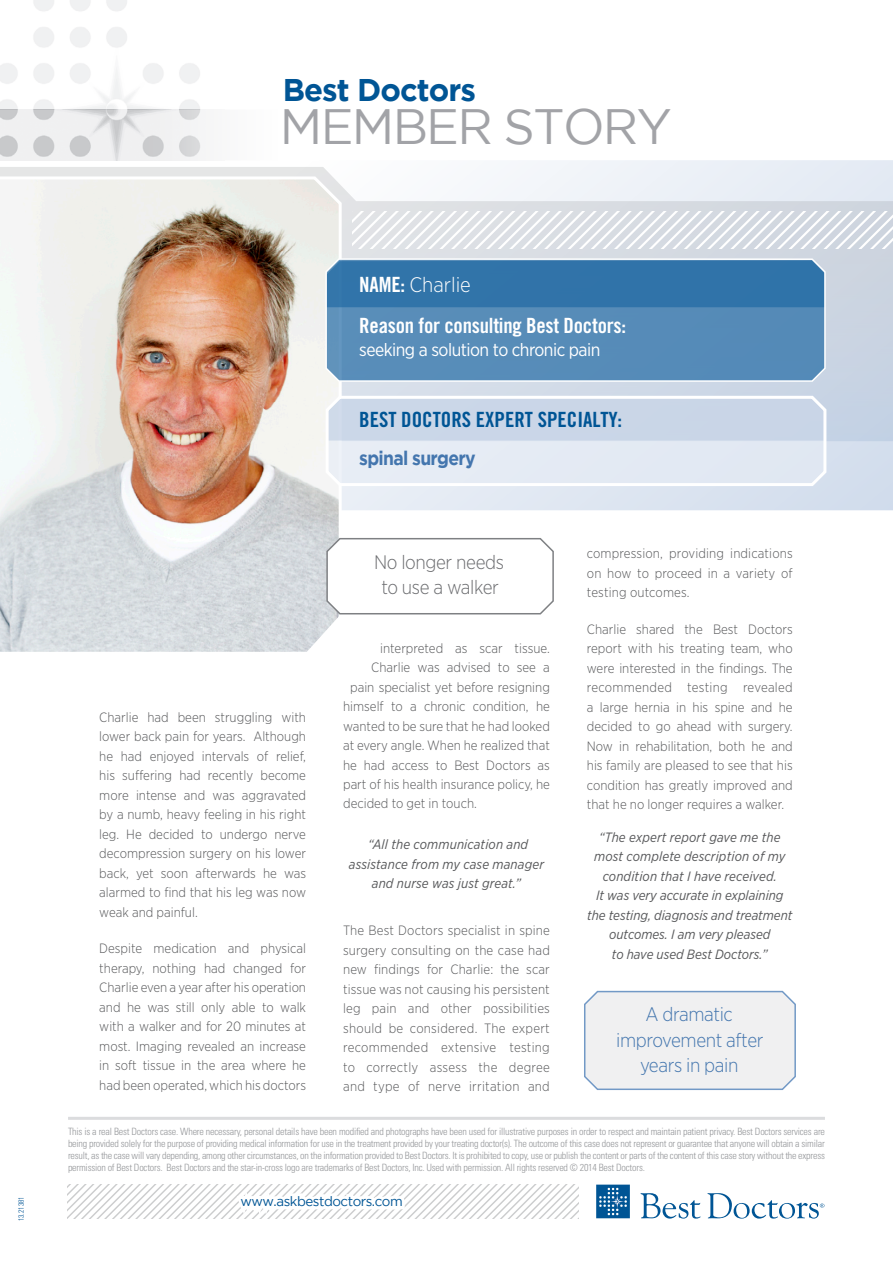
<style>
.page{position:relative;width:893px;height:1263px;background:#fff}
.page>*{position:absolute;margin:0;border:0;box-sizing:border-box;transform-origin:0 0}
.t1{font:49.5px "Gotham";letter-spacing:-.035em;color:#a2a3a7}
.t2{font:700 31.35px "Gotham";letter-spacing:-.03em;color:#005595}
.t3{font:21px "Trade Gothic LT Std Bd Cn 20";letter-spacing:-.01em;color:#fff}
.t4{font:21px "Trade Gothic LT Std Bd Cn 20";color:#005595}
.t5{font:300 21px "Gotham Narrow";color:#fff}
.t6{font:300 19.5px/25.5px "Gotham Narrow";letter-spacing:-.02em;color:#4476ae;text-align:center}
.t7{font:300 19.5px/25.5px "Gotham Narrow";letter-spacing:-.02em;color:#6c6d70;text-align:center}
.t8{font:700 19.5px "Gotham";letter-spacing:-.04em;color:#4476ae;scale:.9 1}
.t9{font:18px "Gotham Narrow";letter-spacing:-.03em;color:#fff}
.t10{font:300 13.5px/19.5px "Gotham Narrow";color:#57585a;text-align:justify}
.t11{font:italic 13.5px/19.5px "Gotham Narrow";color:#57585a;text-align:center}
.t12{font:13.5px "Gotham";letter-spacing:-.035em;color:#005595}
.t13{font:300 condensed 10.05px/12px "Univers LT Std";letter-spacing:-.02em;color:#96989b;text-align:justify}
.t14{font:300 condensed 7.5px "Univers LT Std";color:#005595}
.s1{font-family:"Trade Gothic LT Std Bd Cn 20";font-weight:400}
</style>
<div class="page">
<svg style="left:596px;top:1184px;width:228px;height:34px"></svg>
<svg style="left:68px;top:1184px;width:510px;height:35px"></svg>
<hr style="left:68px;top:1117px;width:757px;height:3px;background:#dbdcde">
<svg style="left:0;top:160px;width:893px;height:350px"></svg>
<svg style="left:0;top:167px;width:893px;height:274px"></svg>
<div style="left:0;top:109px;width:278px;height:51px;background:#fafafa"></div>
<img style="left:0;top:0;width:201px;height:160px">
<img style="left:0;top:174px;width:343px;height:478px">
<svg style="left:325px;top:257px;width:501px;height:126px;background:#5188b6"></svg>
<svg style="left:324px;top:393px;width:504px;height:95px;background:#dae2ee"></svg>
<svg style="left:353px;top:212px;width:540px;height:36px"></svg>
<svg style="left:326px;top:537px;width:228px;height:78px"></svg>
<svg style="left:584px;top:990px;width:212px;height:100px"></svg>
<h2 class="t2" style="left:283px;top:71px;width:195px">Best Doctors</h2>
<h1 class="t1" style="left:280px;top:99px;width:393px">member story</h1>
<p class="t14" style="left:17px;top:1221px;width:26px;rotate:-90deg">13.21381</p>
<h3 class="t5" style="left:359px;top:271px;width:113px"><span class="s1">NAME:</span> Charlie</h3>
<h3 class="t3" style="left:359px;top:313px;width:268px">Reason for consulting Best Doctors:</h3>
<h3 class="t9" style="left:359px;top:338px;width:243px">seeking a solution to chronic pain</h3>
<p class="t10" style="left:99px;top:707px;width:208px">Charlie had been struggling with lower back pain for years. Although he had enjoyed intervals of relief, his suffering had recently become more intense and was aggravated by a numb, heavy feeling in his right leg. He decided to undergo nerve decompression surgery on his lower back, yet soon afterwards he was alarmed to find that his leg was now weak and painful.</p>
<p class="t10" style="left:99px;top:938px;width:208px">Despite medication and physical therapy, nothing had changed for Charlie even a year after his operation and he was still only able to walk with a walker and for 20 minutes at most. Imaging revealed an increase in soft tissue in the area where he had been operated, which his doctors</p>
<h3 class="t4" style="left:359px;top:407px;width:264px">Best Doctors Expert SPECIALTY:</h3>
<h3 class="t8" style="left:359px;top:447px;width:131px">spinal surgery</h3>
<h3 class="t7" style="left:374px;top:548px;width:131px">No longer needs to use a walker</h3>
<p class="t10" style="left:380px;top:638px;width:171px">interpreted as scar tissue.</p>
<p class="t10" style="left:371px;top:657px;width:180px">Charlie was advised to see a</p>
<p class="t10" style="left:350px;top:677px;width:201px">pain specialist yet before resigning</p>
<p class="t10" style="left:343px;top:696px;width:208px">himself to a chronic condition, he</p>
<p class="t10" style="left:343px;top:716px;width:208px">wanted to be sure that he had looked</p>
<p class="t10" style="left:343px;top:735px;width:208px">at every angle. When he realized that</p>
<p class="t10" style="left:343px;top:755px;width:208px">he had access to Best Doctors as</p>
<p class="t10" style="left:343px;top:774px;width:208px">part of his health insurance policy, he</p>
<p class="t10" style="left:343px;top:794px;width:135px">decided to get in touch.</p>
<p class="t11" style="left:349px;top:834px;width:197px">“All the communication and assistance from my case manager and nurse was just great.”</p>
<p class="t10" style="left:343px;top:920px;width:208px">The Best Doctors specialist in spine surgery consulting on the case had new findings for Charlie: the scar tissue was not causing his persistent leg pain and other possibilities should be considered. The expert recommended extensive testing to correctly assess the degree and type of nerve irritation and</p>
<p class="t10" style="left:587px;top:543px;width:207px">compression, providing indications on how to proceed in a variety of testing outcomes.</p>
<p class="t10" style="left:587px;top:619px;width:207px">Charlie shared the Best Doctors report with his treating team, who were interested in the findings. The recommended testing revealed a large hernia in his spine and he decided to go ahead with surgery.<br>Now in rehabilitation, both he and his family are pleased to see that his condition has greatly improved and that he no longer requires a walker.</p>
<p class="t11" style="left:587px;top:827px;width:207px">“The expert report gave me the most complete description of my condition that I have received.<br>It was very accurate in explaining the testing, diagnosis and treatment outcomes. I am very pleased<br>to have used Best Doctors.”</p>
<h3 class="t6" style="left:616px;top:1001px;width:149px">A dramatic improvement after years in pain</h3>
<p class="t13" style="left:68px;top:1125px;width:758px">This is a real Best Doctors case. Where necessary, personal details have been modified and photographs have been used for illustrative purposes in order to respect and maintain patient privacy. Best Doctors services are being provided solely for the purpose of providing medical information for use in the treatment provided by your treating doctor(s). The outcome of this case does not represent or guarantee that anyone will obtain a similar result, as the case will vary depending, among other circumstances, on the information provided to Best Doctors. It is prohibited to copy, use or publish the content or parts of the content of this case story without the express permission of Best Doctors. Best Doctors and the star-in-cross logo are trademarks of Best Doctors, Inc. Used with permission. All rights reserved © 2014 Best Doctors.</p>
<p class="t12" style="left:240px;top:1194px;width:164px">www.askbestdoctors.com</p>
</div>
